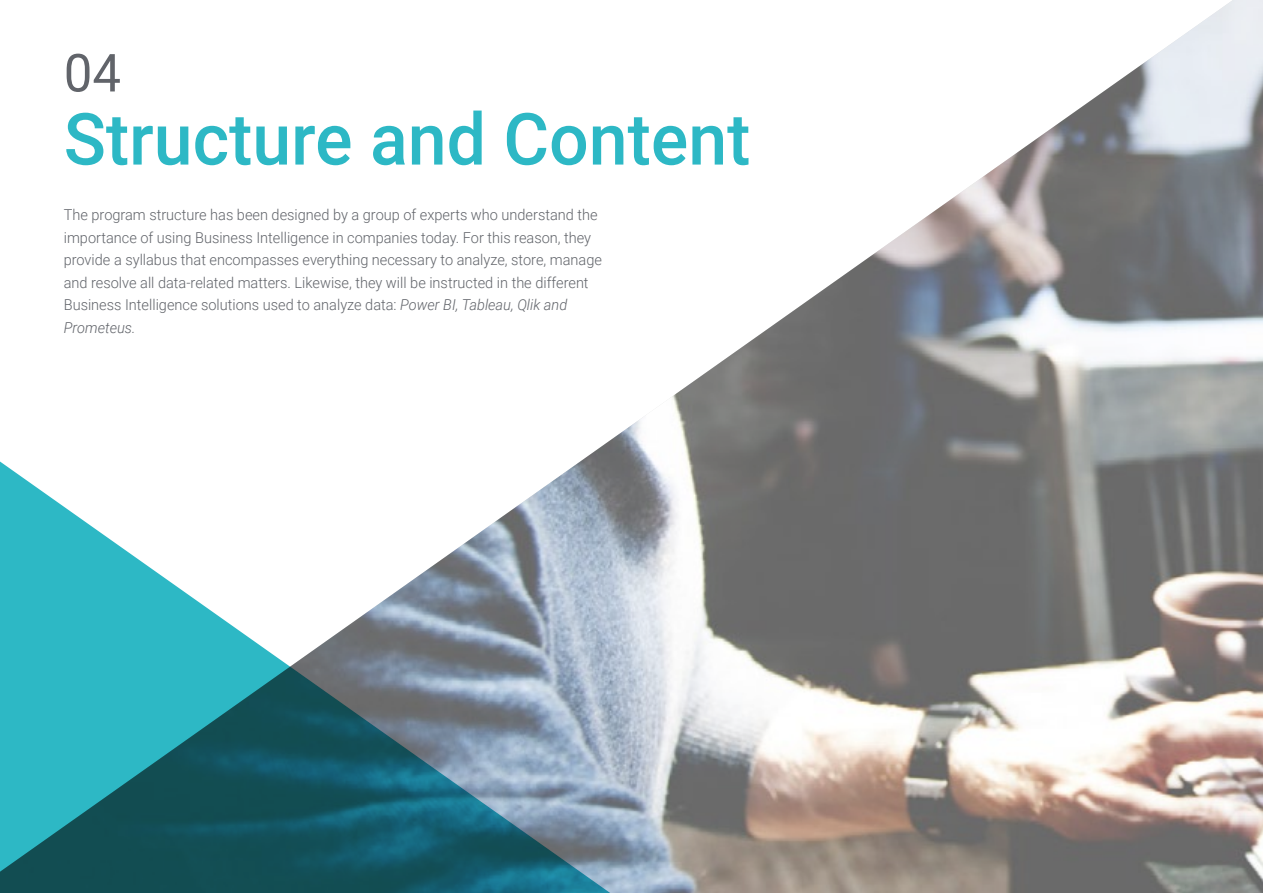
<style>
.page{position:relative;width:1263px;height:893px;background:#fff}
.page>*{position:absolute;margin:0;border:0;box-sizing:border-box;transform-origin:0 0}
.t1{font:500 72px "Roboto";color:#2db8c5}
.t2{font:52.5px "Roboto";color:#61646a}
.t3{font:300 15px/22.5px "Roboto";color:#61646a}
.s1{font-style:italic}
</style>
<div class="page">
<img style="left:602px;top:0;width:661px;height:893px">
<svg style="left:0;top:446px;width:640px;height:447px"></svg>
<h2 class="t2" style="left:64px;top:36px;width:59px">04</h2>
<h1 class="t1" style="left:64px;top:89px;width:688px">Structure and Content</h1>
<p class="t3" style="left:64px;top:203px;width:540px">The program structure has been designed by a group of experts who understand the importance of using Business Intelligence in companies today. For this reason, they provide a syllabus that encompasses everything necessary to analyze, store, manage and resolve all data-related matters. Likewise, they will be instructed in the different Business Intelligence solutions used to analyze data: <span class="s1">Power BI, Tableau, Qlik and Prometeus.</span></p>
</div>
